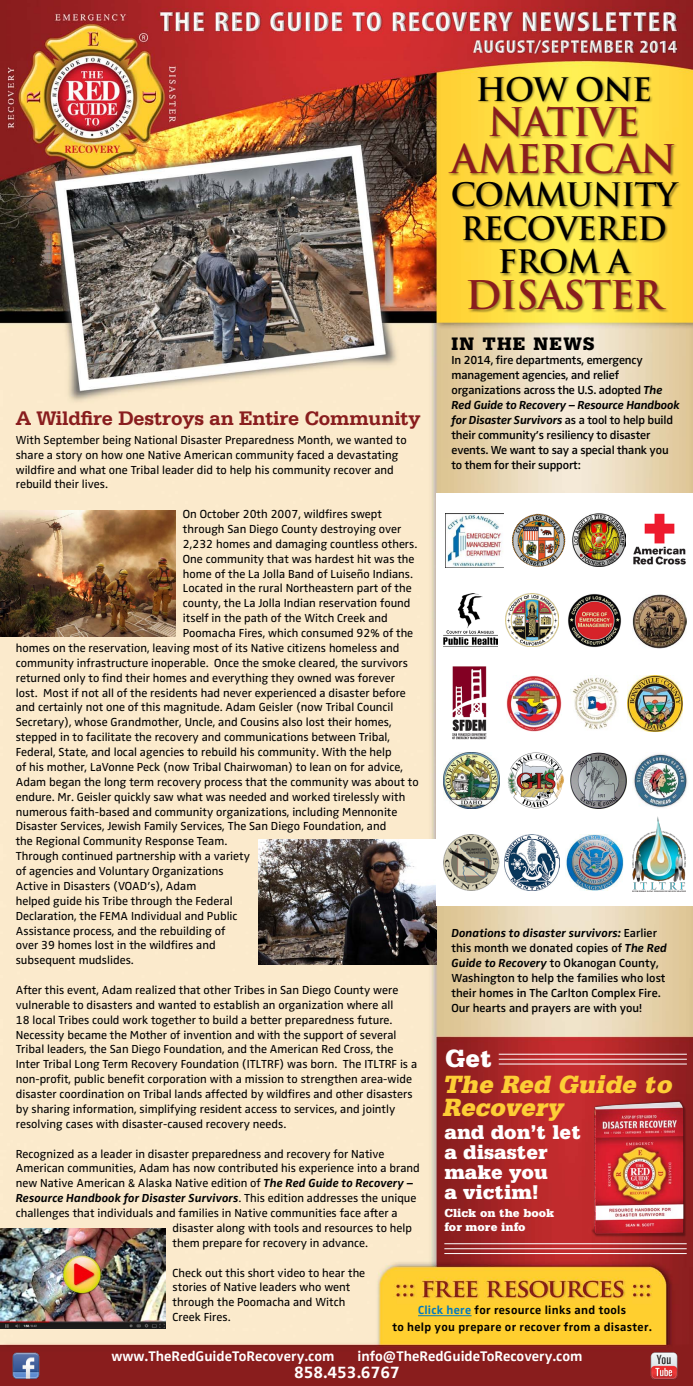
<style>
.page{position:relative;width:693px;height:1386px;background:#fff}
.page>*{position:absolute;margin:0;border:0;box-sizing:border-box;transform-origin:0 0}
.t1{font:700 38.5px/36.8px "Trajan Pro";letter-spacing:-.03em;color:#891d1e;text-align:center}
.t2{font:700 31.5px/33.2px "Trajan Pro";letter-spacing:-.03em;color:#000;text-align:center}
.t3{font:italic 900 26.25px/23.6px "Serifa BT";color:#fdce36}
.t4{font:900 26.25px "Serifa BT";color:#fff}
.t5{font:900 21px/20.1px "Serifa BT";color:#fff}
.t6{font:700 20.82px "Serifa BT";letter-spacing:-.005em;color:#891d1e}
.t7{font:900 19.07px "Serifa BT";letter-spacing:.065em;color:#000}
.t8{font:700 16.89px "Zwo";color:#fff}
.t9{font:700 14.44px "Zwo";color:#fff}
.t10{font:900 12.25px/14px "Serifa BT";color:#fff}
.t11{font:12.08px/14.9px "Zwo";color:#000}
.t12{font:600 12.08px/14.9px "Zwo";letter-spacing:-.015em;color:#000}
.t13{font:700 12.08px/16.6px "Zwo";letter-spacing:.025em;color:#000;text-align:center}
.t14{font:italic 700 12.08px "Zwo";color:#000}
.s1{font-weight:700;font-style:italic}
.s2{font-weight:400;font-style:normal}
.s3{color:#0079bf}
</style>
<div class="page">
<img style="left:0;top:0;width:693px;height:1386px">
<img style="left:12px;top:1351px;width:29px;height:29px">
<img style="left:650px;top:1352px;width:29px;height:28px">
<hr style="left:418px;top:1315px;width:54px;height:1px;background:#0079bf">
<div style="left:448px;top:76px;width:234px;height:237px;background:#000;opacity:.4"></div>
<hr style="left:499px;top:1054px;width:188px;height:1px;background:#fff">
<hr style="left:499px;top:1059px;width:188px;height:1px;background:#fff">
<hr style="left:499px;top:1064px;width:188px;height:1px;background:#fff">
<hr style="left:444px;top:1243px;width:243px;height:1px;background:#fff">
<hr style="left:444px;top:1248px;width:243px;height:1px;background:#fff">
<hr style="left:444px;top:1253px;width:243px;height:1px;background:#fff">
<img style="left:583px;top:1095px;width:110px;height:146px">
<img style="left:0;top:1229px;width:165px;height:100px">
<img style="left:0;top:511px;width:175px;height:126px">
<img style="left:258px;top:839px;width:178px;height:126px">
<div style="left:436px;top:493px;width:257px;height:413px;background:#fff"></div>
<img style="left:627px;top:676px;width:56px;height:55px">
<img style="left:568px;top:594px;width:53px;height:53px">
<img style="left:505px;top:594px;width:53px;height:52px">
<img style="left:446px;top:514px;width:58px;height:54px">
<img style="left:572px;top:677px;width:46px;height:52px">
<img style="left:512px;top:514px;width:54px;height:53px">
<img style="left:443px;top:594px;width:54px;height:53px">
<img style="left:508px;top:752px;width:56px;height:57px">
<img style="left:570px;top:752px;width:57px;height:57px">
<img style="left:565px;top:835px;width:59px;height:56px">
<img style="left:504px;top:835px;width:56px;height:55px">
<img style="left:633px;top:753px;width:55px;height:55px">
<img style="left:443px;top:835px;width:56px;height:55px">
<img style="left:506px;top:676px;width:56px;height:55px">
<img style="left:453px;top:667px;width:34px;height:72px">
<img style="left:633px;top:594px;width:54px;height:55px">
<img style="left:572px;top:514px;width:54px;height:53px">
<img style="left:633px;top:513px;width:53px;height:52px">
<img style="left:443px;top:752px;width:56px;height:56px">
<img style="left:632px;top:817px;width:54px;height:74px">
<h2 class="t2" style="left:476px;top:73px;width:178px">HOW ONE</h2>
<h1 class="t1" style="left:451px;top:105px;width:227px">NATIVE<br>AMERICAN</h1>
<h2 class="t2" style="left:451px;top:179px;width:228px">COMMUNITY<br>RECOVERED<br>FROM A</h2>
<h1 class="t1" style="left:465px;top:277px;width:199px">DISASTER</h1>
<h3 class="t7" style="left:452px;top:331px;width:145px">IN THE NEWS</h3>
<p class="t12" style="left:452px;top:353px;width:230px">In 2014, fire departments, emergency management agencies, and relief organizations across the U.S. adopted <span class="s1">The Red Guide to Recovery – Resource Handbook for Disaster Survivors</span> as a tool to help build their community’s resiliency to disaster events. We want to say a special thank you to them for their support:</p>
<h3 class="t6" style="left:16px;top:406px;width:406px">A Wildfire Destroys an Entire Community</h3>
<p class="t11" style="left:16px;top:432px;width:393px">With September being National Disaster Preparedness Month, we wanted to share a story on how one Native American community faced a devastating wildfire and what one Tribal leader did to help his community recover and rebuild their lives.</p>
<p class="t11" style="left:183px;top:507px;width:201px">On October 20th 2007, wildfires swept</p>
<p class="t11" style="left:183px;top:521px;width:220px">through San Diego County destroying over</p>
<p class="t11" style="left:183px;top:536px;width:236px">2,232 homes and damaging countless others.</p>
<p class="t11" style="left:183px;top:551px;width:233px">One community that was hardest hit was the</p>
<p class="t11" style="left:183px;top:566px;width:232px">home of the La Jolla Band of Luiseño Indians.</p>
<p class="t11" style="left:183px;top:581px;width:230px">Located in the rural Northeastern part of the</p>
<p class="t11" style="left:183px;top:596px;width:229px">county, the La Jolla Indian reservation found</p>
<p class="t11" style="left:183px;top:611px;width:206px">itself in the path of the Witch Creek and</p>
<p class="t11" style="left:183px;top:626px;width:232px">Poomacha Fires, which consumed 92% of the</p>
<p class="t11" style="left:16px;top:640px;width:385px">homes on the reservation, leaving most of its Native citizens homeless and</p>
<p class="t11" style="left:16px;top:655px;width:394px">community infrastructure inoperable. Once the smoke cleared, the survivors</p>
<p class="t11" style="left:16px;top:670px;width:381px">returned only to find their homes and everything they owned was forever</p>
<p class="t11" style="left:16px;top:685px;width:392px">lost. Most if not all of the residents had never experienced a disaster before</p>
<p class="t11" style="left:16px;top:700px;width:379px">and certainly not one of this magnitude. Adam Geisler (now Tribal Council</p>
<p class="t11" style="left:16px;top:715px;width:377px">Secretary), whose Grandmother, Uncle, and Cousins also lost their homes,</p>
<p class="t11" style="left:16px;top:730px;width:376px">stepped in to facilitate the recovery and communications between Tribal,</p>
<p class="t11" style="left:16px;top:745px;width:377px">Federal, State, and local agencies to rebuild his community. With the help</p>
<p class="t11" style="left:16px;top:759px;width:389px">of his mother, LaVonne Peck (now Tribal Chairwoman) to lean on for advice,</p>
<p class="t11" style="left:16px;top:774px;width:404px">Adam began the long term recovery process that the community was about to</p>
<p class="t11" style="left:16px;top:789px;width:391px">endure. Mr. Geisler quickly saw what was needed and worked tirelessly with</p>
<p class="t11" style="left:16px;top:804px;width:383px">numerous faith-based and community organizations, including Mennonite</p>
<p class="t11" style="left:16px;top:819px;width:372px">Disaster Services, Jewish Family Services, The San Diego Foundation, and</p>
<p class="t11" style="left:16px;top:834px;width:213px">the Regional Community Response Team.</p>
<p class="t11" style="left:16px;top:849px;width:236px">Through continued partnership with a variety</p>
<p class="t11" style="left:16px;top:863px;width:210px">of agencies and Voluntary Organizations</p>
<p class="t11" style="left:16px;top:878px;width:182px">Active in Disasters (VOAD’s), Adam</p>
<p class="t11" style="left:16px;top:893px;width:219px">helped guide his Tribe through the Federal</p>
<p class="t11" style="left:16px;top:908px;width:223px">Declaration, the FEMA Individual and Public</p>
<p class="t11" style="left:16px;top:923px;width:211px">Assistance process, and the rebuilding of</p>
<p class="t11" style="left:16px;top:938px;width:202px">over 39 homes lost in the wildfires and</p>
<p class="t11" style="left:16px;top:953px;width:119px">subsequent mudslides.</p>
<p class="t11" style="left:16px;top:982px;width:403px">After this event, Adam realized that other Tribes in San Diego County were vulnerable to disasters and wanted to establish an organization where all<br>18 local Tribes could work together to build a better preparedness future.<br>Necessity became the Mother of invention and with the support of several Tribal leaders, the San Diego Foundation, and the American Red Cross, the Inter Tribal Long Term Recovery Foundation (ITLTRF) was born. The ITLTRF is a non-profit, public benefit corporation with a mission to strengthen area-wide disaster coordination on Tribal lands affected by wildfires and other disasters by sharing information, simplifying resident access to services, and jointly resolving cases with disaster-caused recovery needs.</p>
<p class="t11" style="left:16px;top:1146px;width:370px">Recognized as a leader in disaster preparedness and recovery for Native</p>
<p class="t11" style="left:16px;top:1161px;width:406px">American communities, Adam has now contributed his experience into a brand</p>
<p class="t11" style="left:16px;top:1176px;width:399px">new Native American &amp; Alaska Native edition of <span class="s1">The Red Guide to Recovery –</span></p>
<p class="t14" style="left:16px;top:1191px;width:402px">Resource Handbook for Disaster Survivors<span class="s2">. This edition addresses the unique</span></p>
<p class="t11" style="left:16px;top:1206px;width:384px">challenges that individuals and families in Native communities face after a</p>
<p class="t11" style="left:173px;top:1220px;width:241px">disaster along with tools and resources to help</p>
<p class="t11" style="left:173px;top:1235px;width:197px">them prepare for recovery in advance.</p>
<p class="t11" style="left:173px;top:1265px;width:194px">Check out this short video to hear the stories of Native leaders who went through the Poomacha and Witch<br>Creek Fires.</p>
<p class="t9" style="left:111px;top:1348px;width:225px">www.TheRedGuideToRecovery.com</p>
<p class="t9" style="left:358px;top:1348px;width:226px">info@TheRedGuideToRecovery.com</p>
<h3 class="t8" style="left:294px;top:1363px;width:107px">858.453.6767</h3>
<p class="t12" style="left:452px;top:926px;width:217px"><span class="s1">Donations to disaster survivors:</span> Earlier this month we donated copies of <span class="s1">The Red Guide to Recovery</span> to Okanogan County, Washington to help the families who lost their homes in The Carlton Complex Fire.<br>Our hearts and prayers are with you!</p>
<h3 class="t4" style="left:445px;top:1042px;width:48px">Get</h3>
<h3 class="t3" style="left:442px;top:1071px;width:237px">The Red Guide to<br>Recovery</h3>
<h3 class="t5" style="left:444px;top:1122px;width:138px">and don’t let a disaster make you<br>a victim!</h3>
<p class="t10" style="left:444px;top:1206px;width:112px">Click on the book for more info</p>
<p class="t13" style="left:392px;top:1302px;width:261px"><span class="s3">Click here</span> for resource links and tools<br>to help you prepare or recover from a disaster.</p>
</div>
